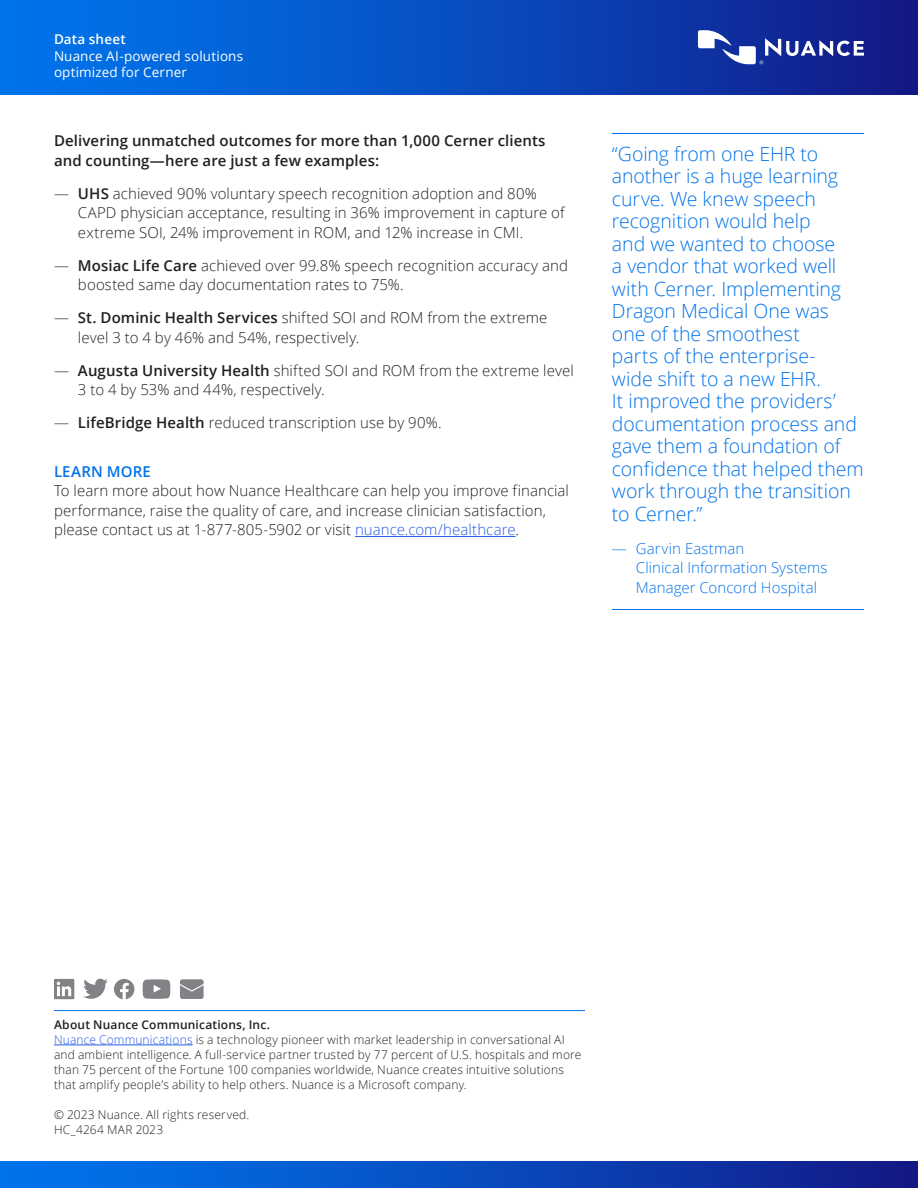
<style>
.page{position:relative;width:918px;height:1188px;background:#fff}
.page>*{position:absolute;margin:0;border:0;box-sizing:border-box;transform-origin:0 0}
.SideBar_Pull_Quote_1{font:300 19.5px/22.5px "Open Sans";letter-spacing:-.005em;color:#0073ea}
.Body_Text_10_13{font:300 15px/19.5px "Open Sans";letter-spacing:.005em;color:#231f20}
.Body_Text_Subhead_10{font:600 15px/19.5px "Open Sans";letter-spacing:.005em;color:#231f20}
.t1{font:300 15px/19.5px "Open Sans";letter-spacing:.005em;color:#0073ea}
.Body_Text_10_13-2{font:600 15px "Open Sans";letter-spacing:.015em;color:#0073ea}
.t2{font:13.5px/16.5px "Open Sans";letter-spacing:.01em;color:#fff}
.t3{font:600 13.5px "Open Sans";letter-spacing:.01em;color:#fff}
.About_Nuance_Legal_8{font:300 12px/15px "Open Sans";letter-spacing:.015em;color:#231f20}
.About_Nuance_____Doc{font:300 12px "Open Sans";letter-spacing:.015em;color:#231f20}
.About_Nuance_SemiBol{font:600 12px "Open Sans";letter-spacing:.015em;color:#231f20}
.s1{font-weight:600}
.s2{color:#285ce6}
</style>
<div class="page">
<div style="left:0;top:1161px;width:918px;height:27px;background:linear-gradient(to right,#007bf2,#121b89)"></div>
<div style="left:0;top:0;width:918px;height:94px;background:linear-gradient(to right,#007bf2,#121b89)"></div>
<svg style="left:698px;top:30px;width:166px;height:34px"></svg>
<hr style="left:612px;top:133px;width:252px;height:1px;background:#0073ea">
<hr style="left:612px;top:609px;width:252px;height:1px;background:#0073ea">
<hr style="left:355px;top:536px;width:161px;height:1px;background:#285ce6">
<svg style="left:54px;top:979px;width:20px;height:20px"></svg>
<svg style="left:83px;top:979px;width:25px;height:20px"></svg>
<svg style="left:114px;top:979px;width:20px;height:20px"></svg>
<svg style="left:143px;top:979px;width:27px;height:20px"></svg>
<svg style="left:180px;top:979px;width:24px;height:20px"></svg>
<hr style="left:54px;top:1010px;width:531px;height:1px;background:#0073ea">
<hr style="left:54px;top:1045px;width:139px;height:1px;background:#285ce6">
<p class="t3" style="left:54px;top:30px;width:73px">Data sheet</p>
<p class="t2" style="left:54px;top:47px;width:191px">Nuance AI-powered solutions optimized for Cerner</p>
<h2 class="Body_Text_Subhead_10" style="left:54px;top:131px;width:493px">Delivering unmatched outcomes for more than 1,000 Cerner clients and counting—here are just a few examples:</h2>
<p class="Body_Text_10_13" style="left:78px;top:183px;width:488px;text-indent:-24px">— <span class="s1">UHS</span> achieved 90% voluntary speech recognition adoption and 80%<br>CAPD physician acceptance, resulting in 36% improvement in capture of extreme SOI, 24% improvement in ROM, and 12% increase in CMI.</p>
<p class="Body_Text_10_13" style="left:78px;top:255px;width:491px;text-indent:-24px">— <span class="s1">Mosiac Life Care</span> achieved over 99.8% speech recognition accuracy and boosted same day documentation rates to 75%.</p>
<p class="Body_Text_10_13" style="left:78px;top:308px;width:471px;text-indent:-24px">— <span class="s1">St. Dominic Health Services</span> shifted SOI and ROM from the extreme level 3 to 4 by 46% and 54%, respectively.</p>
<p class="Body_Text_10_13" style="left:78px;top:360px;width:497px;text-indent:-24px">— <span class="s1">Augusta University Health</span> shifted SOI and ROM from the extreme level<br>3 to 4 by 53% and 44%, respectively.</p>
<p class="Body_Text_10_13" style="left:54px;top:413px;width:389px">— <span class="s1">LifeBridge Health</span> reduced transcription use by 90%.</p>
<p class="Body_Text_10_13-2" style="left:54px;top:461px;width:98px">LEARN MORE</p>
<p class="Body_Text_10_13" style="left:54px;top:481px;width:517px">To learn more about how Nuance Healthcare can help you improve financial performance, raise the quality of care, and increase clinician satisfaction, please contact us at 1-877-805-5902 or visit <span class="s2">nuance.com/healthcare</span>.</p>
<p class="SideBar_Pull_Quote_1" style="left:612px;top:142px;width:253px">“Going from one EHR to another is a huge learning curve. We knew speech recognition would help<br>and we wanted to choose<br>a vendor that worked well with Cerner. Implementing<br>Dragon Medical One was one of the smoothest<br>parts of the enterprise-<br>wide shift to a new EHR.<br>It improved the providers’ documentation process and gave them a foundation of confidence that helped them work through the transition to Cerner.”</p>
<p class="t1" style="left:636px;top:538px;width:193px;text-indent:-24px">— Garvin Eastman<br>Clinical Information Systems<br>Manager Concord Hospital</p>
<p class="About_Nuance_SemiBol" style="left:54px;top:1016px;width:218px">About Nuance Communications, Inc.</p>
<p class="About_Nuance_Legal_8" style="left:54px;top:1032px;width:529px"><span class="s2">Nuance Communications</span> is a technology pioneer with market leadership in conversational AI and ambient intelligence. A full-service partner trusted by 77 percent of U.S. hospitals and more than 75 percent of the Fortune 100 companies worldwide, Nuance creates intuitive solutions that amplify people’s ability to help others. Nuance is a Microsoft company.</p>
<p class="About_Nuance_____Doc" style="left:54px;top:1106px;width:197px">© 2023 Nuance. All rights reserved.</p>
<p class="About_Nuance_____Doc" style="left:54px;top:1121px;width:111px">HC_4264 MAR 2023</p>
</div>
